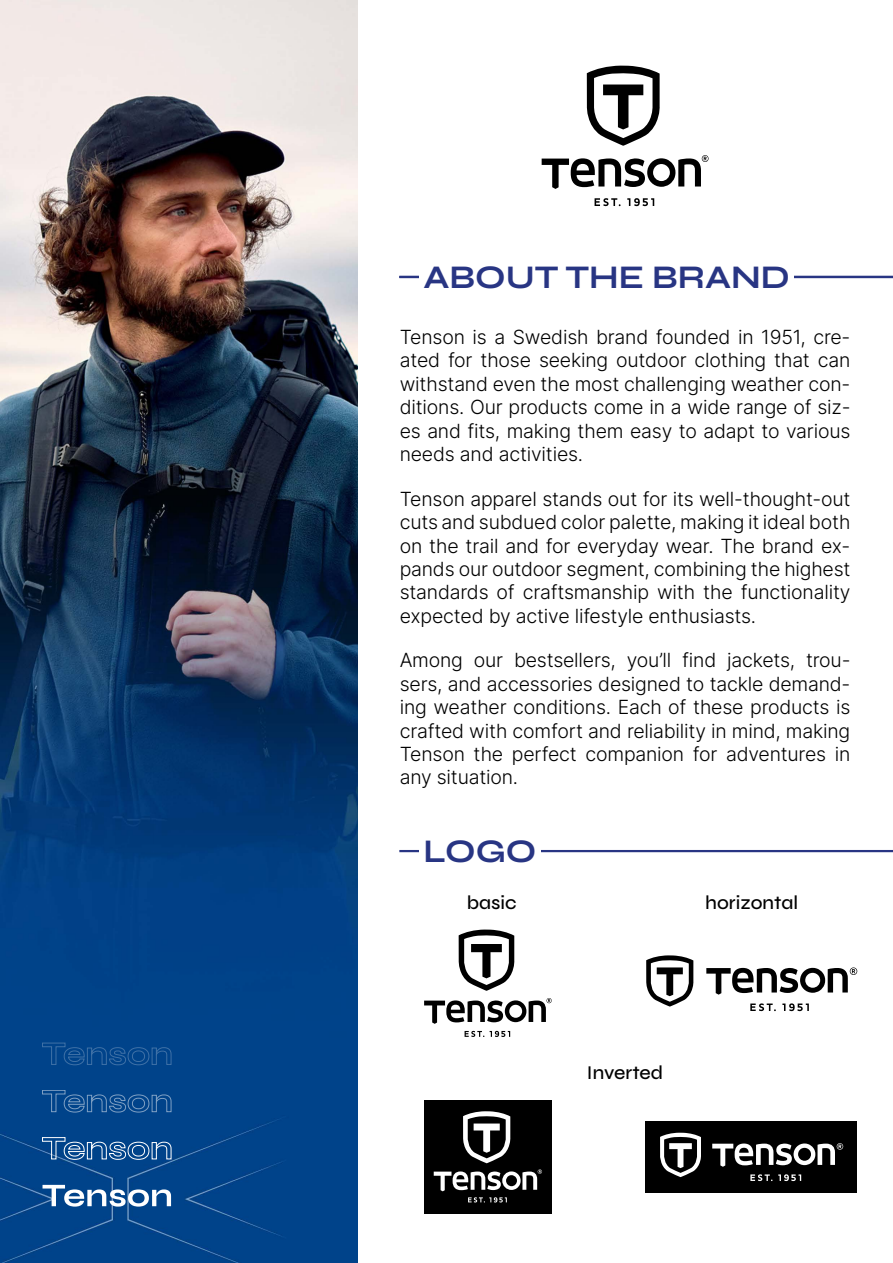
<style>
.page{position:relative;width:893px;height:1263px;background:#fff}
.page>*{position:absolute;margin:0;border:0;box-sizing:border-box;transform-origin:0 0}
.t1{font:700 33px "Syne";color:#283583}
.t2{font:300 19.5px/23.4px "Inter";letter-spacing:-.01em;color:#000;text-align:justify}
.t3{font:500 19.5px "Syne";color:#000}
</style>
<div class="page">
<img style="left:0;top:0;width:357px;height:1263px">
<hr style="left:400px;top:276px;width:493px;height:2px;background:#283583">
<div style="left:419px;top:253px;width:375px;height:39px;background:#fff"></div>
<svg style="left:587px;top:66px;width:73px;height:80px"></svg>
<svg style="left:595px;top:198px;width:26px;height:9px"></svg>
<svg style="left:627px;top:198px;width:27px;height:8px"></svg>
<svg style="left:542px;top:155px;width:166px;height:34px"></svg>
<hr style="left:400px;top:850px;width:493px;height:2px;background:#283583">
<div style="left:419px;top:827px;width:122px;height:39px;background:#fff"></div>
<svg style="left:459px;top:929px;width:55px;height:62px"></svg>
<svg style="left:465px;top:1030px;width:19px;height:7px"></svg>
<svg style="left:490px;top:1031px;width:20px;height:6px"></svg>
<svg style="left:424px;top:998px;width:128px;height:26px"></svg>
<div style="left:424px;top:1100px;width:128px;height:114px;background:#000"></div>
<svg style="left:463px;top:1111px;width:47px;height:52px"></svg>
<svg style="left:468px;top:1197px;width:39px;height:6px"></svg>
<svg style="left:434px;top:1169px;width:108px;height:22px"></svg>
<svg style="left:646px;top:955px;width:47px;height:51px"></svg>
<svg style="left:750px;top:1003px;width:26px;height:8px"></svg>
<svg style="left:782px;top:1003px;width:27px;height:8px"></svg>
<svg style="left:706px;top:967px;width:151px;height:28px"></svg>
<div style="left:645px;top:1121px;width:211px;height:72px;background:#000"></div>
<svg style="left:660px;top:1133px;width:41px;height:44px"></svg>
<svg style="left:750px;top:1174px;width:22px;height:7px"></svg>
<svg style="left:778px;top:1174px;width:23px;height:7px"></svg>
<svg style="left:712px;top:1143px;width:131px;height:24px"></svg>
<svg style="left:43px;top:1185px;width:128px;height:21px"></svg>
<svg style="left:42px;top:1137px;width:129px;height:23px;background:#3469a1"></svg>
<svg style="left:42px;top:1090px;width:129px;height:22px;background:#195595"></svg>
<svg style="left:42px;top:1043px;width:129px;height:22px;background:#0c4c8f"></svg>
<h1 class="t1" style="left:423px;top:256px;width:368px">ABOUT THE BRAND</h1>
<p class="t2" style="left:400px;top:325px;width:452px">Tenson is a Swedish brand founded in 1951, cre&shy;ated for those seeking outdoor clothing that can withstand even the most challenging weather con&shy;ditions. Our products come in a wide range of siz&shy;es and fits, making them easy to adapt to various needs and activities.</p>
<p class="t2" style="left:400px;top:486px;width:452px">Tenson apparel stands out for its well-thought-out cuts and subdued color palette, making it ideal both on the trail and for everyday wear. The brand ex&shy;pands our outdoor segment, combining the highest standards of craftsmanship with the functionality expected by active lifestyle enthusiasts.</p>
<p class="t2" style="left:400px;top:648px;width:452px">Among our bestsellers, you’ll find jackets, trou&shy;sers, and accessories designed to tackle demand&shy;ing weather conditions. Each of these products is crafted with comfort and reliability in mind, making Tenson the perfect companion for adventures in any situation.</p>
<h1 class="t1" style="left:423px;top:830px;width:114px">LOGO</h1>
<p class="t3" style="left:467px;top:891px;width:51px">basic</p>
<p class="t3" style="left:705px;top:891px;width:94px">horizontal</p>
<p class="t3" style="left:587px;top:1061px;width:78px">Inverted</p>
</div>
